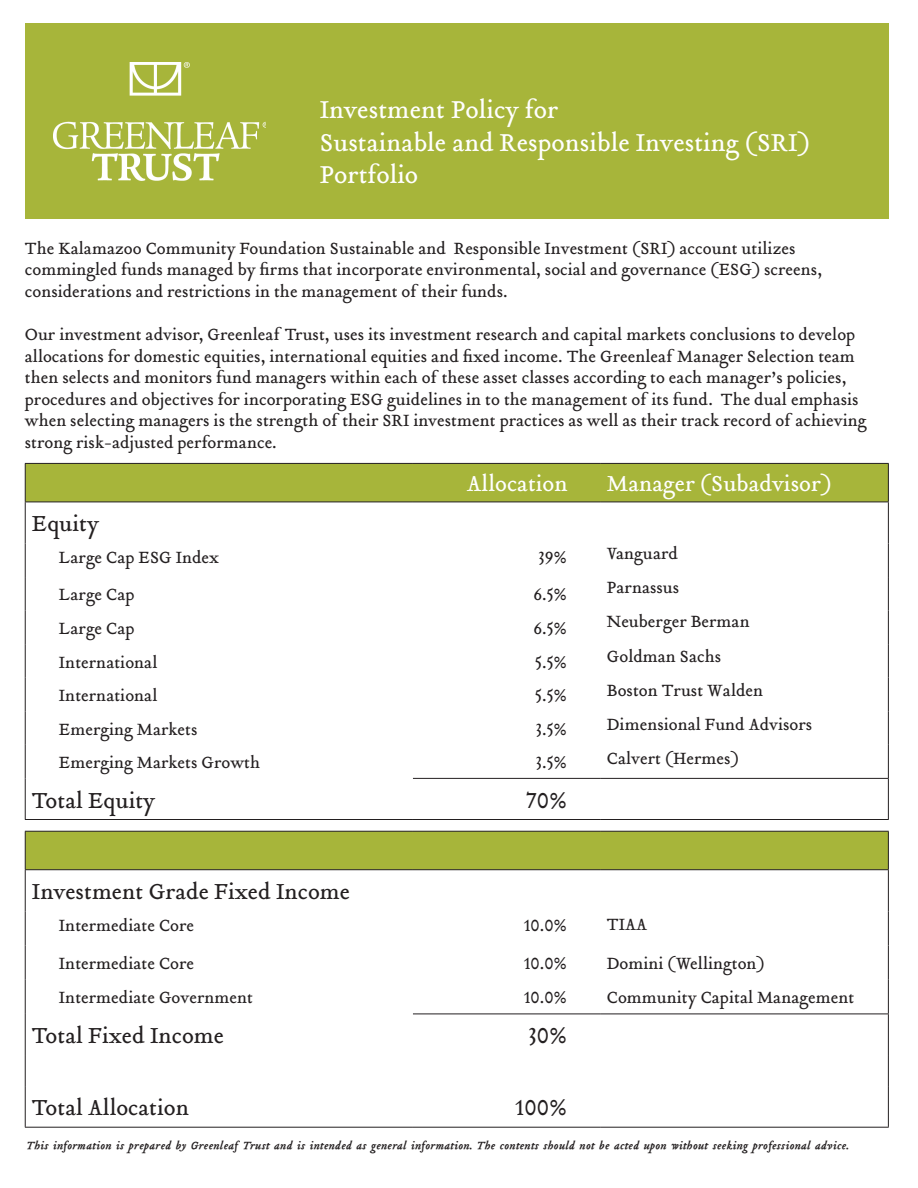
<style>
.page{position:relative;width:918px;height:1188px;background:#fff}
.page>*{position:absolute;margin:0;border:0;box-sizing:border-box;transform-origin:0 0}
.t1{font:27px/32.4px "Tribute Roman";color:#fff}
.t2{font:24px "Tribute Roman";color:#231f20}
.t3{font:24px "Tribute Roman";color:#fff}
.t4{font:19.5px "Tribute Italic Ordinals";color:#231f20}
.t5{font:18px/21.6px "Tribute Roman";color:#231f20}
</style>
<div class="page">
<div style="left:25px;top:23px;width:864px;height:196px;background:#a7b53a"></div>
<img style="left:54px;top:62px;width:212px;height:118px">
<div style="left:26px;top:464px;width:862px;height:38px;background:#a7b53a"></div>
<hr style="left:25px;top:463px;width:388px;height:1px;background:#231f20">
<hr style="left:413px;top:463px;width:188px;height:1px;background:#231f20">
<hr style="left:601px;top:463px;width:288px;height:1px;background:#231f20">
<hr style="left:888px;top:464px;width:1px;height:38px;background:#231f20">
<hr style="left:25px;top:502px;width:388px;height:1px;background:#231f20">
<hr style="left:413px;top:502px;width:188px;height:1px;background:#231f20">
<hr style="left:601px;top:502px;width:288px;height:1px;background:#231f20">
<hr style="left:888px;top:502px;width:1px;height:42px;background:#231f20">
<hr style="left:888px;top:544px;width:1px;height:33px;background:#231f20">
<hr style="left:888px;top:577px;width:1px;height:34px;background:#231f20">
<hr style="left:888px;top:611px;width:1px;height:33px;background:#231f20">
<hr style="left:888px;top:644px;width:1px;height:34px;background:#231f20">
<hr style="left:888px;top:678px;width:1px;height:33px;background:#231f20">
<hr style="left:888px;top:711px;width:1px;height:34px;background:#231f20">
<hr style="left:888px;top:745px;width:1px;height:33px;background:#231f20">
<hr style="left:888px;top:779px;width:1px;height:40px;background:#231f20">
<hr style="left:25px;top:819px;width:388px;height:1px;background:#231f20">
<hr style="left:413px;top:819px;width:188px;height:1px;background:#231f20">
<hr style="left:601px;top:819px;width:288px;height:1px;background:#231f20">
<hr style="left:25px;top:464px;width:1px;height:38px;background:#231f20">
<hr style="left:25px;top:502px;width:1px;height:42px;background:#231f20">
<hr style="left:25px;top:544px;width:1px;height:33px;background:#231f20">
<hr style="left:25px;top:577px;width:1px;height:34px;background:#231f20">
<hr style="left:25px;top:611px;width:1px;height:33px;background:#231f20">
<hr style="left:25px;top:644px;width:1px;height:34px;background:#231f20">
<hr style="left:25px;top:678px;width:1px;height:33px;background:#231f20">
<hr style="left:25px;top:711px;width:1px;height:34px;background:#231f20">
<hr style="left:25px;top:745px;width:1px;height:33px;background:#231f20">
<hr style="left:25px;top:778px;width:1px;height:41px;background:#231f20">
<hr style="left:413px;top:778px;width:188px;height:1px;background:#231f20">
<hr style="left:601px;top:778px;width:288px;height:1px;background:#231f20">
<div style="left:26px;top:832px;width:862px;height:37px;background:#a7b53a"></div>
<hr style="left:25px;top:831px;width:388px;height:1px;background:#231f20">
<hr style="left:413px;top:831px;width:188px;height:1px;background:#231f20">
<hr style="left:601px;top:831px;width:288px;height:1px;background:#231f20">
<hr style="left:888px;top:832px;width:1px;height:37px;background:#231f20">
<hr style="left:25px;top:869px;width:388px;height:1px;background:#231f20">
<hr style="left:413px;top:869px;width:188px;height:1px;background:#231f20">
<hr style="left:601px;top:869px;width:288px;height:1px;background:#231f20">
<hr style="left:888px;top:870px;width:1px;height:41px;background:#231f20">
<hr style="left:888px;top:911px;width:1px;height:35px;background:#231f20">
<hr style="left:888px;top:946px;width:1px;height:34px;background:#231f20">
<hr style="left:888px;top:980px;width:1px;height:34px;background:#231f20">
<hr style="left:888px;top:1014px;width:1px;height:41px;background:#231f20">
<hr style="left:888px;top:1055px;width:1px;height:31px;background:#231f20">
<hr style="left:888px;top:1086px;width:1px;height:41px;background:#231f20">
<hr style="left:25px;top:1127px;width:388px;height:1px;background:#231f20">
<hr style="left:413px;top:1127px;width:188px;height:1px;background:#231f20">
<hr style="left:601px;top:1127px;width:288px;height:1px;background:#231f20">
<hr style="left:25px;top:832px;width:1px;height:37px;background:#231f20">
<hr style="left:25px;top:870px;width:1px;height:41px;background:#231f20">
<hr style="left:25px;top:911px;width:1px;height:35px;background:#231f20">
<hr style="left:25px;top:946px;width:1px;height:34px;background:#231f20">
<hr style="left:25px;top:980px;width:1px;height:34px;background:#231f20">
<hr style="left:25px;top:1014px;width:1px;height:41px;background:#231f20">
<hr style="left:25px;top:1055px;width:1px;height:31px;background:#231f20">
<hr style="left:25px;top:1086px;width:1px;height:41px;background:#231f20">
<hr style="left:413px;top:1014px;width:188px;height:1px;background:#231f20">
<hr style="left:601px;top:1014px;width:288px;height:1px;background:#231f20">
<p class="t1" style="left:320px;top:93px;width:492px">Investment Policy for<br>Sustainable and Responsible Investing (SRI)<br>Portfolio</p>
<p class="t5" style="left:25px;top:237px;width:799px">The Kalamazoo Community Foundation Sustainable and Responsible Investment (SRI) account utilizes commingled funds managed by firms that incorporate environmental, social and governance (ESG) screens, considerations and restrictions in the management of their funds.</p>
<p class="t5" style="left:25px;top:323px;width:843px">Our investment advisor, Greenleaf Trust, uses its investment research and capital markets conclusions to develop allocations for domestic equities, international equities and fixed income. The Greenleaf Manager Selection team then selects and monitors fund managers within each of these asset classes according to each manager’s policies, procedures and objectives for incorporating ESG guidelines in to the management of its fund. The dual emphasis when selecting managers is the strength of their SRI investment practices as well as their track record of achieving strong risk-adjusted performance.</p>
<p class="t3" style="left:467px;top:468px;width:102px">Allocation</p>
<p class="t3" style="left:607px;top:468px;width:227px">Manager (Subadvisor)</p>
<p class="t2" style="left:32px;top:508px;width:69px">Equity</p>
<p class="t5" style="left:59px;top:547px;width:162px">Large Cap ESG Index</p>
<p class="t5" style="left:538px;top:547px;width:30px">39%</p>
<p class="t5" style="left:59px;top:584px;width:77px">Large Cap</p>
<p class="t5" style="left:533px;top:584px;width:35px">6.5%</p>
<p class="t5" style="left:59px;top:617px;width:77px">Large Cap</p>
<p class="t5" style="left:533px;top:617px;width:35px">6.5%</p>
<p class="t5" style="left:59px;top:651px;width:100px">International</p>
<p class="t5" style="left:535px;top:651px;width:33px">5.5%</p>
<p class="t5" style="left:59px;top:685px;width:100px">International</p>
<p class="t5" style="left:535px;top:685px;width:33px">5.5%</p>
<p class="t5" style="left:59px;top:718px;width:140px">Emerging Markets</p>
<p class="t5" style="left:536px;top:718px;width:33px">3.5%</p>
<p class="t5" style="left:59px;top:752px;width:203px">Emerging Markets Growth</p>
<p class="t5" style="left:536px;top:752px;width:33px">3.5%</p>
<p class="t2" style="left:32px;top:784px;width:125px">Total Equity</p>
<p class="t2" style="left:526px;top:784px;width:43px">70%</p>
<p class="t5" style="left:607px;top:536px;width:207px;line-height:34.2px">Vanguard<br>Parnassus<br>Neuberger Berman<br>Goldman Sachs<br>Boston Trust Walden<br>Dimensional Fund Advisors<br>Calvert (Hermes)</p>
<p class="t2" style="left:32px;top:876px;width:320px">Investment Grade Fixed Income</p>
<p class="t5" style="left:59px;top:915px;width:137px">Intermediate Core</p>
<p class="t5" style="left:524px;top:915px;width:45px">10.0%</p>
<p class="t5" style="left:607px;top:914px;width:42px">TIAA</p>
<p class="t5" style="left:59px;top:953px;width:137px">Intermediate Core</p>
<p class="t5" style="left:524px;top:953px;width:45px">10.0%</p>
<p class="t5" style="left:607px;top:953px;width:159px">Domini (Wellington)</p>
<p class="t5" style="left:59px;top:987px;width:196px">Intermediate Government</p>
<p class="t5" style="left:524px;top:987px;width:45px">10.0%</p>
<p class="t5" style="left:607px;top:987px;width:249px">Community Capital Management</p>
<p class="t2" style="left:32px;top:1020px;width:194px">Total Fixed Income</p>
<p class="t2" style="left:528px;top:1020px;width:40px">30%</p>
<p class="t2" style="left:32px;top:1092px;width:159px">Total Allocation</p>
<p class="t2" style="left:515px;top:1092px;width:53px">100%</p>
<p class="t4" style="left:25px;top:1135px;width:825px">This information is prepared by Greenleaf Trust and is intended as general information. The contents should not be acted upon without seeking professional advice.</p>
</div>
